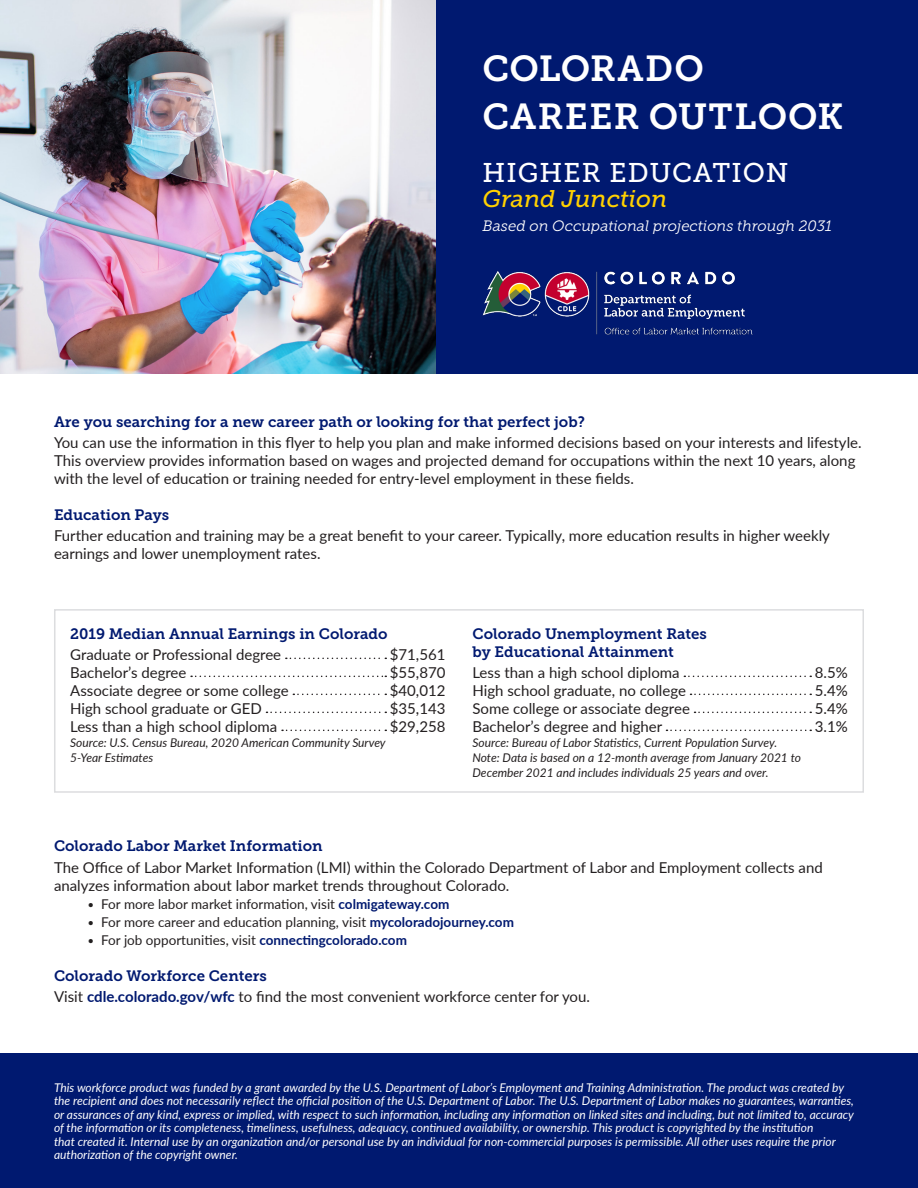
<style>
.page{position:relative;width:918px;height:1188px;background:#fff}
.page>*{position:absolute;margin:0;border:0;box-sizing:border-box;transform-origin:0 0}
.t1{font:36px "Museo Slab 700";letter-spacing:.035em;color:#fff}
.t2{font:36px "Museo Slab 700";color:#fff}
.t3{font:27px "Museo Slab 500";letter-spacing:.04em;color:#fff}
.t4{font:italic 24px "Museo Slab 500";color:#ffd100}
.Body{font:15px/18px "Lato";color:#231f20}
.Subtitle{font:15px/18px "Museo Slab 700";color:#001970}
.t5{font:italic 15px "Museo Slab 300";color:#fff}
.t6{font:13.5px "Lato";color:#231f20}
.Body-2{font:italic 12px/13.5px "Lato";color:#fff}
.Sources{font:italic 12px/15px "Lato";color:#231f20}
.s1{font-family:"Museo 500"}
.s2{font-weight:700;color:#001970}
</style>
<div class="page">
<div style="left:0;top:0;width:918px;height:374px;background:#001970"></div>
<img style="left:0;top:0;width:435px;height:374px">
<svg style="left:286px;top:658px;width:100px;height:1px"></svg>
<svg style="left:191px;top:676px;width:195px;height:1px"></svg>
<svg style="left:293px;top:694px;width:93px;height:1px"></svg>
<svg style="left:266px;top:712px;width:120px;height:1px"></svg>
<svg style="left:282px;top:730px;width:104px;height:1px"></svg>
<svg style="left:684px;top:676px;width:127px;height:1px"></svg>
<svg style="left:691px;top:694px;width:120px;height:1px"></svg>
<svg style="left:695px;top:712px;width:116px;height:1px"></svg>
<svg style="left:667px;top:730px;width:144px;height:1px"></svg>
<img style="left:483px;top:271px;width:270px;height:64px">
<div style="left:54px;top:609px;width:810px;height:184px;border:2px solid #dcdddf"></div>
<div style="left:0;top:1053px;width:918px;height:135px;background:#001970"></div>
<p class="t2" style="left:483px;top:48px;width:223px">COLORADO</p>
<p class="t1" style="left:483px;top:96px;width:362px">CAREER OUTLOOK</p>
<p class="t3" style="left:483px;top:157px;width:307px">HIGHER EDUCATION</p>
<p class="t4" style="left:483px;top:186px;width:186px">Grand Junction</p>
<p class="t5" style="left:483px;top:218px;width:351px">Based on Occupational projections through 2031</p>
<p class="Subtitle" style="left:54px;top:412px;width:532px">Are you searching for a new career path or looking for that perfect job?</p>
<p class="Body" style="left:54px;top:433px;width:809px">You can use the information in this flyer to help you plan and make informed decisions based on your interests and lifestyle.<br>This overview provides information based on wages and projected demand for occupations within the next 10 years, along with the level of education or training needed for entry-level employment in these fields.</p>
<p class="Subtitle" style="left:54px;top:506px;width:117px">Education Pays</p>
<p class="Body" style="left:54px;top:526px;width:777px">Further education and training may be a great benefit to your career. Typically, more education results in higher weekly earnings and lower unemployment rates.</p>
<p class="Subtitle" style="left:70px;top:625px;width:319px">2019 Median Annual Earnings in Colorado</p>
<p class="Body" style="left:70px;top:645px;width:213px">Graduate or Professional degree</p>
<p class="Body" style="left:390px;top:645px;width:57px">$71,561</p>
<p class="Body" style="left:70px;top:663px;width:118px">Bachelor’s degree</p>
<p class="Body" style="left:390px;top:663px;width:57px">$55,870</p>
<p class="Body" style="left:70px;top:681px;width:220px">Associate degree or some college</p>
<p class="Body" style="left:390px;top:681px;width:57px">$40,012</p>
<p class="Body" style="left:70px;top:699px;width:193px">High school graduate or GED</p>
<p class="Body" style="left:390px;top:699px;width:57px">$35,143</p>
<p class="Body" style="left:70px;top:717px;width:209px">Less than a high school diploma</p>
<p class="Body" style="left:390px;top:717px;width:57px">$29,258</p>
<p class="Sources" style="left:70px;top:734px;width:317px">Source: U.S. Census Bureau, 2020 American Community Survey<br>5-Year Estimates</p>
<p class="Subtitle" style="left:472px;top:625px;width:236px">Colorado Unemployment Rates by Educational Attainment</p>
<p class="Body" style="left:472px;top:663px;width:209px">Less than a high school diploma</p>
<p class="Body" style="left:815px;top:663px;width:34px">8.5%</p>
<p class="Body" style="left:472px;top:681px;width:215px">High school graduate, no college</p>
<p class="Body" style="left:815px;top:681px;width:34px">5.4%</p>
<p class="Body" style="left:472px;top:699px;width:219px">Some college or associate degree</p>
<p class="Body" style="left:815px;top:699px;width:34px">5.4%</p>
<p class="Body" style="left:472px;top:717px;width:191px">Bachelor’s degree and higher</p>
<p class="Body" style="left:815px;top:717px;width:34px">3.1%</p>
<p class="Sources" style="left:472px;top:734px;width:330px">Source: Bureau of Labor Statistics, Current Population Survey.<br>Note: Data is based on a 12-month average from January 2021 to<br>December 2021 and includes individuals 25 years and over.</p>
<p class="Subtitle" style="left:54px;top:837px;width:270px">Colorado Labor Market Information</p>
<p class="Body" style="left:54px;top:857px;width:770px">The Office of Labor Market Information (LMI) within the Colorado Department of Labor and Employment collects and analyzes information about labor market trends throughout Colorado.</p>
<p class="t6" style="left:88px;top:894px;width:363px"><span class="s1">•</span> For more labor market information, visit <span class="s2">colmigateway.com</span></p>
<p class="t6" style="left:88px;top:912px;width:428px"><span class="s1">•</span> For more career and education planning, visit <span class="s2">mycoloradojourney.com</span></p>
<p class="t6" style="left:88px;top:930px;width:321px"><span class="s1">•</span> For job opportunities, visit <span class="s2">connectingcolorado.com</span></p>
<p class="Subtitle" style="left:54px;top:966px;width:214px">Colorado Workforce Centers</p>
<p class="Body" style="left:54px;top:987px;width:538px">Visit <span class="s2">cdle.colorado.gov/wfc</span> to find the most convenient workforce center for you.</p>
<p class="Body-2" style="left:54px;top:1080px;width:802px">This workforce product was funded by a grant awarded by the U.S. Department of Labor’s Employment and Training Administration. The product was created by the recipient and does not necessarily reflect the official position of the U.S. Department of Labor. The U.S. Department of Labor makes no guarantees, warranties, or assurances of any kind, express or implied, with respect to such information, including any information on linked sites and including, but not limited to, accuracy of the information or its completeness, timeliness, usefulness, adequacy, continued availability, or ownership. This product is copyrighted by the institution<br>that created it. Internal use by an organization and/or personal use by an individual for non-commercial purposes is permissible. All other uses require the prior authorization of the copyright owner.</p>
</div>
